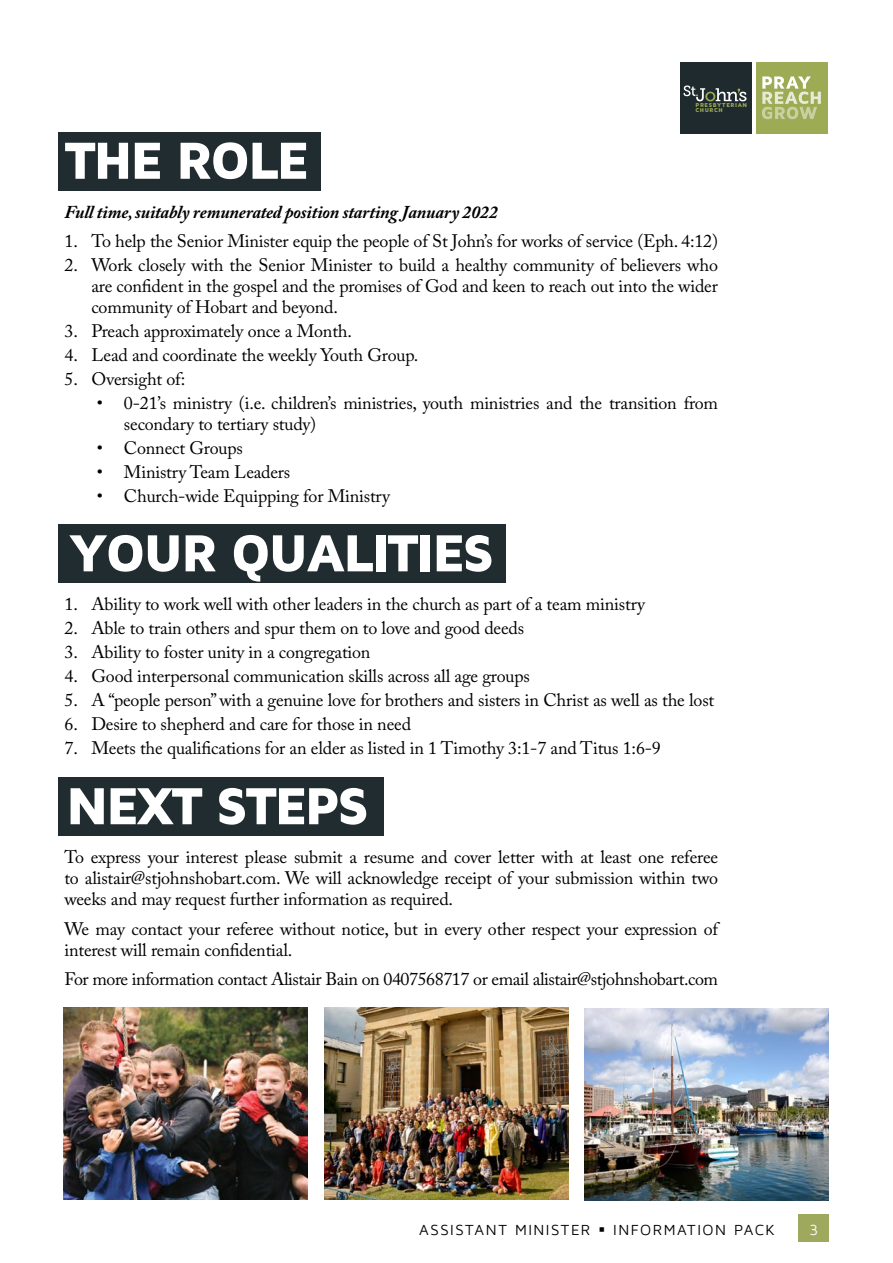
<style>
.page{position:relative;width:893px;height:1263px;background:#fff}
.page>*{position:absolute;margin:0;border:0;box-sizing:border-box;transform-origin:0 0}
.t1{font:900 54px "Maven Pro";letter-spacing:-.05em;color:#fff}
.t2{font:18px/24px "Adobe Caslon Pro";letter-spacing:-.01em;color:#000}
.t3{font:italic 700 18px "Adobe Caslon Pro";letter-spacing:-.01em;color:#000}
.t4{font:15px "Maven Pro";letter-spacing:.1em;color:#000}
.t5{font:900 5.85px/5.1px "Maven Pro";letter-spacing:.1em;color:#9dab55}
</style>
<div class="page">
<img style="left:324px;top:1007px;width:244px;height:193px">
<img style="left:63px;top:1007px;width:245px;height:193px">
<img style="left:585px;top:1008px;width:244px;height:192px">
<div style="left:59px;top:132px;width:262px;height:58px;background:#212c30"></div>
<div style="left:59px;top:777px;width:325px;height:59px;background:#212c30"></div>
<div style="left:59px;top:525px;width:447px;height:58px;background:#212c30"></div>
<div style="left:680px;top:62px;width:72px;height:72px;background:#1e2a2e"></div>
<svg style="left:684px;top:86px;width:62px;height:15px"></svg>
<div style="left:756px;top:62px;width:72px;height:72px;background:#9dab55"></div>
<svg style="left:762px;top:76px;width:59px;height:43px"></svg>
<div style="left:798px;top:1214px;width:31px;height:27px;background:#9fa95e"></div>
<h1 class="t1" style="left:64px;top:127px;width:33px">THE</h1>
<h1 class="t1" style="left:176px;top:127px;width:33px">ROLE</h1>
<p class="t5" style="left:696px;top:102px;width:53px">PRESBYTERIAN<br>CHURCH</p>
<p class="t3" style="left:64px;top:201px;width:435px">Full time, suitably remunerated position starting January 2022</p>
<p class="t2" style="left:91px;top:229px;width:628px">To help the Senior Minister equip the people of St John’s for works of service (Eph. 4:12)<br>Work closely with the Senior Minister to build a healthy community of believers who</p>
<p class="t2" style="left:91px;top:276px;width:628px;line-height:21px">are confident in the gospel and the promises of God and keen to reach out into the wider community of Hobart and beyond.</p>
<p class="t2" style="left:91px;top:319px;width:329px">Preach approximately once a Month.<br>Lead and coordinate the weekly Youth Group.<br>Oversight of:</p>
<p class="t2" style="left:124px;top:393px;width:596px;line-height:21px">0-21’s ministry (i.e. children’s ministries, youth ministries and the transition from secondary to tertiary study)</p>
<p class="t2" style="left:124px;top:436px;width:268px">Connect Groups<br>Ministry Team Leaders<br>Church-wide Equipping for Ministry</p>
<p class="t2" style="left:64px;top:229px;width:15px">1.<br>2.</p>
<p class="t2" style="left:64px;top:319px;width:15px;text-align:justify">3.<br>4.<br>5.</p>
<p class="t2" style="left:97px;top:391px;width:8px">•</p>
<p class="t2" style="left:97px;top:436px;width:8px;text-align:justify">• • •</p>
<h1 class="t1" style="left:69px;top:519px;width:428px">YOU R QUALITIES</h1>
<p class="t2" style="left:64px;top:592px;width:15px;text-align:justify">1.<br>2.<br>3.<br>4.<br>5.<br>6.<br>7.</p>
<p class="t2" style="left:91px;top:592px;width:624px">Ability to work well with other leaders in the church as part of a team ministry<br>Able to train others and spur them on to love and good deeds<br>Ability to foster unity in a congregation<br>Good interpersonal communication skills across all age groups<br>A “people person” with a genuine love for brothers and sisters in Christ as well as the lost Desire to shepherd and care for those in need<br>Meets the qualifications for an elder as listed in 1 Timothy 3:1-7 and Titus 1:6-9</p>
<h1 class="t1" style="left:66px;top:772px;width:305px">NEXT STEPS</h1>
<p class="t2" style="left:64px;top:847px;width:655px;line-height:21px;text-align:justify">To express your interest please submit a resume and cover letter with at least one referee to alistair@stjohnshobart.com. We will acknowledge receipt of your submission within two weeks and may request further information as required.</p>
<p class="t2" style="left:64px;top:918px;width:655px;line-height:21px">We may contact your referee without notice, but in every other respect your expression of interest will remain confidential.</p>
<p class="t2" style="left:64px;top:967px;width:655px">For more information contact Alistair Bain on 0407568717 or email alistair@stjohnshobart.com</p>
<p class="t4" style="left:419px;top:1222px;width:10px">ASSIS</p>
<p class="t4" style="left:465px;top:1222px;width:311px">TANT MI NISTER ▪ I NFORMATION PACK</p>
</div>
